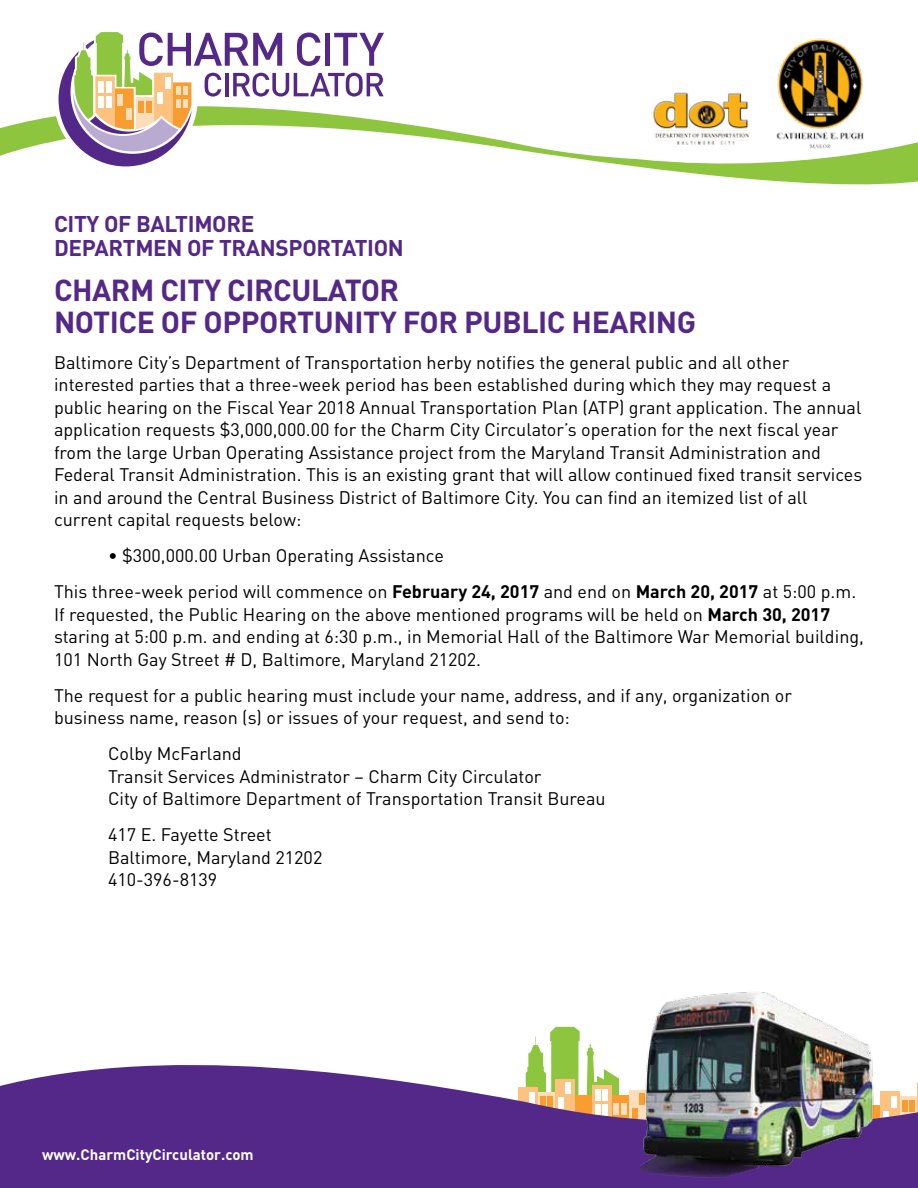
<style>
.page{position:relative;width:918px;height:1188px;background:#fff}
.page>*{position:absolute;margin:0;border:0;box-sizing:border-box;transform-origin:0 0}
.t1{font:700 30px/31.5px "DIN";letter-spacing:-.015em;color:#542888}
.t2{font:700 22.5px/24px "DIN";letter-spacing:-.015em;color:#542888}
.t3{font:18px/22.5px "DIN";color:#000}
.t4{font:700 15px "DIN";color:#fff}
.s1{font-weight:700}
</style>
<div class="page">
<svg style="left:535px;top:1027px;width:45px;height:10px"></svg>
<svg style="left:0;top:116px;width:918px;height:69px"></svg>
<div style="left:54px;top:27px;width:144px;height:144px;background:#fff;border-radius:50%"></div>
<svg style="left:0;top:1037px;width:918px;height:151px;fill:#542888"></svg>
<svg style="left:59px;top:32px;width:325px;height:134px"></svg>
<img style="left:625px;top:992px;width:280px;height:196px">
<img style="left:647px;top:92px;width:106px;height:59px">
<img style="left:761px;top:38px;width:118px;height:121px">
<p class="t2" style="left:54px;top:211px;width:351px">CITY OF BALTIMORE<br>DEPARTMEN OF TRANSPORTATION</p>
<h1 class="t1" style="left:54px;top:273px;width:644px">CHARM CITY CIRCULATOR<br>NOTICE OF OPPORTUNITY FOR PUBLIC HEARING</h1>
<p class="t3" style="left:54px;top:351px;width:810px">Baltimore City’s Department of Transportation herby notifies the general public and all other interested parties that a three-week period has been established during which they may request a public hearing on the Fiscal Year 2018 Annual Transportation Plan (ATP) grant application. The annual application requests $3,000,000.00 for the Charm City Circulator’s operation for the next fiscal year from the large Urban Operating Assistance project from the Maryland Transit Administration and Federal Transit Administration. This is an existing grant that will allow continued fixed transit services in and around the Central Business District of Baltimore City. You can find an itemized list of all current capital requests below:</p>
<p class="t3" style="left:54px;top:537px;width:804px;line-height:36px;text-indent:54px">• $300,000.00 Urban Operating Assistance<br>This three-week period will commence on <span class="s1">February 24, 2017</span> and end on <span class="s1">March 20, 2017</span> at 5:00 p.m.</p>
<p class="t3" style="left:54px;top:603px;width:811px">If requested, the Public Hearing on the above mentioned programs will be held on <span class="s1">March 30, 2017 </span>staring at 5:00 p.m. and ending at 6:30 p.m., in Memorial Hall of the Baltimore War Memorial building,<br>101 North Gay Street # D, Baltimore, Maryland 21202.</p>
<p class="t3" style="left:54px;top:684px;width:740px">The request for a public hearing must include your name, address, and if any, organization or business name, reason (s) or issues of your request, and send to:</p>
<p class="t3" style="left:108px;top:742px;width:499px">Colby McFarland<br>Transit Services Administrator – Charm City Circulator<br>City of Baltimore Department of Transportation Transit Bureau</p>
<p class="t3" style="left:108px;top:823px;width:216px">417 E. Fayette Street<br>Baltimore, Maryland 21202<br>410-396-8139</p>
<p class="t4" style="left:42px;top:1145px;width:213px">www.CharmCityCirculator.com</p>
</div>
